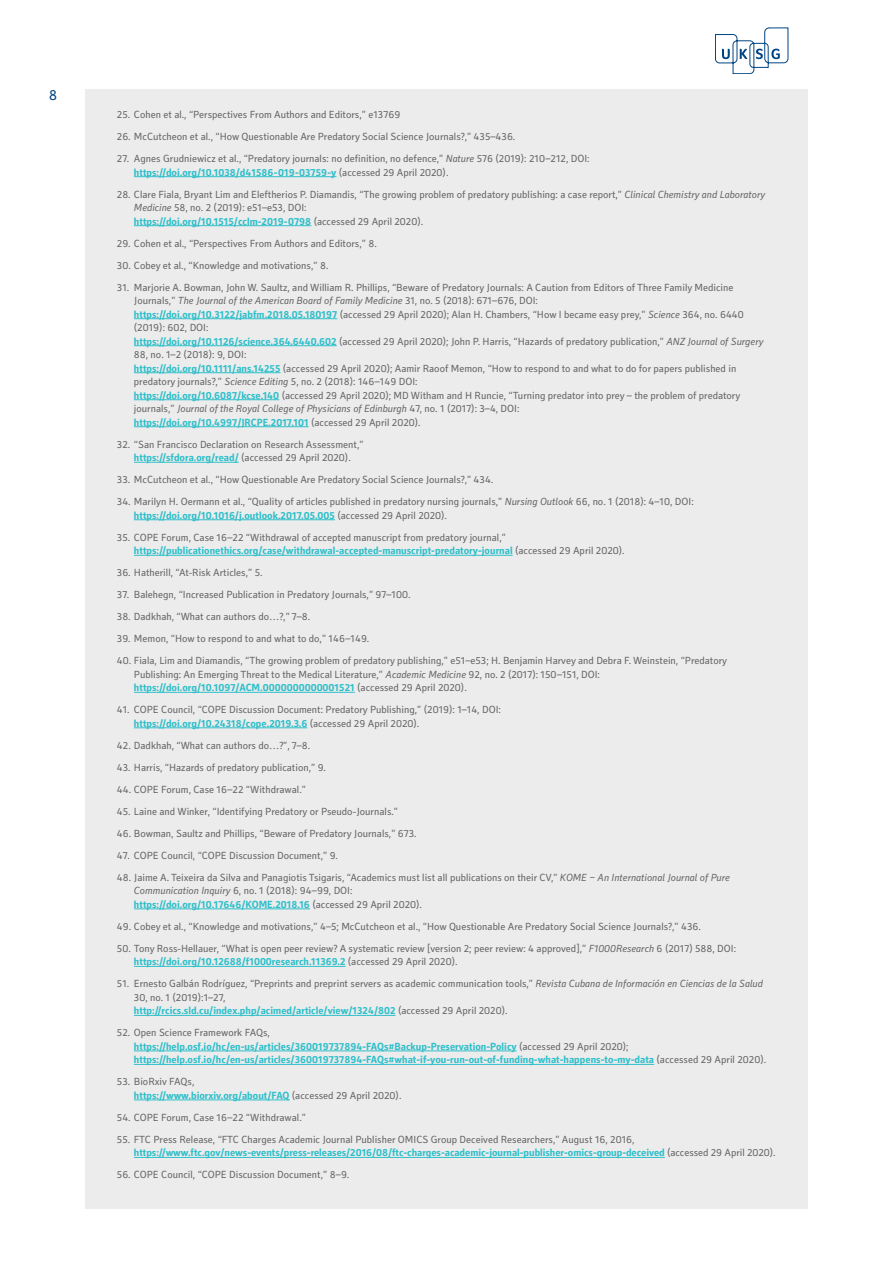
<style>
.page{position:relative;width:893px;height:1263px;background:#fff}
.page>*{position:absolute;margin:0;border:0;box-sizing:border-box;transform-origin:0 0}
.t1{font:15px "Secca Std";color:#014081}
.Reference_List{font:10.5px/13.5px "Secca Std";color:#636366}
.Reference_List-2{font:700 10.5px/13.5px "Secca Std";color:#2fbfca}
.s1{font-style:italic}
.s2{font-weight:700;color:#2fbfca}
.s3{font-weight:400;color:#636366}
</style>
<div class="page">
<svg style="left:715px;top:28px;width:73px;height:46px"></svg>
<div style="left:85px;top:89px;width:723px;height:1120px;background:#ececec"></div>
<hr style="left:134px;top:176px;width:202px;height:1px;background:#2fbfca">
<hr style="left:134px;top:225px;width:177px;height:1px;background:#2fbfca">
<hr style="left:134px;top:318px;width:203px;height:1px;background:#2fbfca">
<hr style="left:134px;top:345px;width:203px;height:1px;background:#2fbfca">
<hr style="left:134px;top:372px;width:146px;height:1px;background:#2fbfca">
<hr style="left:134px;top:399px;width:145px;height:1px;background:#2fbfca">
<hr style="left:134px;top:426px;width:175px;height:1px;background:#2fbfca">
<hr style="left:134px;top:462px;width:105px;height:1px;background:#2fbfca">
<hr style="left:134px;top:519px;width:201px;height:1px;background:#2fbfca">
<hr style="left:134px;top:555px;width:379px;height:1px;background:#2fbfca">
<hr style="left:134px;top:692px;width:221px;height:1px;background:#2fbfca">
<hr style="left:134px;top:727px;width:173px;height:1px;background:#2fbfca">
<hr style="left:134px;top:908px;width:176px;height:1px;background:#2fbfca">
<hr style="left:134px;top:966px;width:211px;height:1px;background:#2fbfca">
<hr style="left:134px;top:1015px;width:262px;height:1px;background:#2fbfca">
<hr style="left:134px;top:1051px;width:383px;height:1px;background:#2fbfca">
<hr style="left:134px;top:1064px;width:520px;height:1px;background:#2fbfca">
<hr style="left:134px;top:1100px;width:155px;height:1px;background:#2fbfca">
<hr style="left:134px;top:1157px;width:531px;height:1px;background:#2fbfca">
<h1 class="t1" style="left:49px;top:87px;width:10px">8</h1>
<p class="Reference_List" style="left:117px;top:108px;width:285px">25. Cohen et al., “Perspectives From Authors and Editors,” e13769</p>
<p class="Reference_List" style="left:117px;top:130px;width:400px">26. McCutcheon et al., “How Questionable Are Predatory Social Science Journals?,” 435–436.</p>
<p class="Reference_List" style="left:134px;top:152px;width:457px;text-indent:-17px">27. Agnes Grudniewicz et al., “Predatory journals: no definition, no defence,” <span class="s1">Nature</span> 576 (2019): 210–212, DOI: <span class="s2">https://doi.org/10.1038/d41586-019-03759-y</span> (accessed 29 April 2020).</p>
<p class="Reference_List" style="left:134px;top:188px;width:633px;text-indent:-17px">28. Clare Fiala, Bryant Lim and Eleftherios P. Diamandis, “The growing problem of predatory publishing: a case report,” <span class="s1">Clinical Chemistry and Laboratory<br>Medicine</span> 58, no. 2 (2019): e51–e53, DOI:<br><span class="s2">https://doi.org/10.1515/cclm-2019-0798</span> (accessed 29 April 2020).</p>
<p class="Reference_List" style="left:117px;top:237px;width:261px">29. Cohen et al., “Perspectives From Authors and Editors,” 8.</p>
<p class="Reference_List" style="left:117px;top:259px;width:213px">30. Cobey et al., “Knowledge and motivations,” 8.</p>
<p class="Reference_List" style="left:134px;top:281px;width:631px;text-indent:-17px">31. Marjorie A. Bowman, John W. Saultz, and William R. Phillips, “Beware of Predatory Journals: A Caution from Editors of Three Family Medicine Journals,” <span class="s1">The Journal of the American Board of Family Medicine</span> 31, no. 5 (2018): 671–676, DOI:<br><span class="s2">https://doi.org/10.3122/jabfm.2018.05.180197</span> (accessed 29 April 2020); Alan H. Chambers, “How I became easy prey,” <span class="s1">Science</span> 364, no. 6440 (2019): 602, DOI:<br><span class="s2">https://doi.org/10.1126/science.364.6440.602</span> (accessed 29 April 2020); John P. Harris, “Hazards of predatory publication,” <span class="s1">ANZ Journal of Surgery </span>88, no. 1–2 (2018): 9, DOI:<br><span class="s2">https://doi.org/10.1111/ans.14255</span> (accessed 29 April 2020); Aamir Raoof Memon, “How to respond to and what to do for papers published in predatory journals?,” <span class="s1">Science Editing</span> 5, no. 2 (2018): 146–149 DOI:<br><span class="s2">https://doi.org/10.6087/kcse.140</span> (accessed 29 April 2020); MD Witham and H Runcie, “Turning predator into prey – the problem of predatory journals,” <span class="s1">Journal of the Royal College of Physicians of Edinburgh</span> 47, no. 1 (2017): 3–4, DOI:<br><span class="s2">https://doi.org/10.4997/JRCPE.2017.101</span> (accessed 29 April 2020).</p>
<p class="Reference_List" style="left:117px;top:438px;width:248px;text-align:center">32. “San Francisco Declaration on Research Assessment,” <span class="s2">https://sfdora.org/read/</span> (accessed 29 April 2020).</p>
<p class="Reference_List" style="left:117px;top:473px;width:378px">33. McCutcheon et al., “How Questionable Are Predatory Social Science Journals?,” 434.</p>
<p class="Reference_List" style="left:134px;top:495px;width:561px;text-indent:-17px">34. Marilyn H. Oermann et al., “Quality of articles published in predatory nursing journals,” <span class="s1">Nursing Outlook</span> 66, no. 1 (2018): 4–10, DOI: <span class="s2">https://doi.org/10.1016/j.outlook.2017.05.005</span> (accessed 29 April 2020).</p>
<p class="Reference_List" style="left:134px;top:531px;width:492px;text-indent:-17px">35. COPE Forum, Case 16–22 “Withdrawal of accepted manuscript from predatory journal,” <span class="s2">https://publicationethics.org/case/withdrawal-accepted-manuscript-predatory-journal</span> (accessed 29 April 2020).</p>
<p class="Reference_List" style="left:117px;top:566px;width:147px">36. Hatherill, “At-Risk Articles,” 5.</p>
<p class="Reference_List" style="left:117px;top:588px;width:295px">37. Balehegn, “Increased Publication in Predatory Journals,” 97–100.</p>
<p class="Reference_List" style="left:117px;top:610px;width:195px">38. Dadkhah, “What can authors do…?,” 7–8.</p>
<p class="Reference_List" style="left:117px;top:632px;width:254px">39. Memon, “How to respond to and what to do,” 146–149.</p>
<p class="Reference_List" style="left:134px;top:654px;width:595px;text-indent:-17px">40. Fiala, Lim and Diamandis, “The growing problem of predatory publishing,” e51–e53; H. Benjamin Harvey and Debra F. Weinstein, “Predatory<br>Publishing: An Emerging Threat to the Medical Literature,” <span class="s1">Academic Medicine</span> 92, no. 2 (2017): 150–151, DOI: <span class="s2">https://doi.org/10.1097/ACM.0000000000001521</span> (accessed 29 April 2020).</p>
<p class="Reference_List" style="left:134px;top:703px;width:368px;text-indent:-17px">41. COPE Council, “COPE Discussion Document: Predatory Publishing,” (2019): 1–14, DOI: <span class="s2">https://doi.org/10.24318/cope.2019.3.6</span> (accessed 29 April 2020).</p>
<p class="Reference_List" style="left:117px;top:739px;width:195px">42. Dadkhah, “What can authors do…?”, 7–8.</p>
<p class="Reference_List" style="left:117px;top:761px;width:210px">43. Harris, “Hazards of predatory publication,” 9.</p>
<p class="Reference_List" style="left:117px;top:783px;width:190px">44. COPE Forum, Case 16–22 “Withdrawal.”</p>
<p class="Reference_List" style="left:117px;top:805px;width:283px">45. Laine and Winker, “Identifying Predatory or Pseudo-Journals.”</p>
<p class="Reference_List" style="left:117px;top:827px;width:301px">46. Bowman, Saultz and Phillips, “Beware of Predatory Journals,” 673.</p>
<p class="Reference_List" style="left:117px;top:849px;width:222px">47. COPE Council, “COPE Discussion Document,” 9.</p>
<p class="Reference_List" style="left:134px;top:871px;width:598px;text-indent:-17px">48. Jaime A. Teixeira da Silva and Panagiotis Tsigaris, “Academics must list all publications on their CV,” <span class="s1">KOME − An International Journal of Pure<br>Communication Inquiry</span> 6, no. 1 (2018): 94–99, DOI:<br><span class="s2">https://doi.org/10.17646/KOME.2018.16</span> (accessed 29 April 2020).</p>
<p class="Reference_List" style="left:117px;top:920px;width:585px">49. Cobey et al., “Knowledge and motivations,” 4–5; McCutcheon et al., “How Questionable Are Predatory Social Science Journals?,” 436.</p>
<p class="Reference_List" style="left:134px;top:942px;width:604px;text-indent:-17px">50. Tony Ross-Hellauer, “What is open peer review? A systematic review [version 2; peer review: 4 approved],” <span class="s1">F1000Research</span> 6 (2017) 588, DOI: <span class="s2">https://doi.org/10.12688/f1000research.11369.2</span> (accessed 29 April 2020).</p>
<p class="Reference_List" style="left:134px;top:977px;width:631px;text-indent:-17px">51. Ernesto Galbán Rodríguez, “Preprints and preprint servers as academic communication tools,” <span class="s1">Revista Cubana de Información en Ciencias de la Salud<br></span>30, no. 1 (2019):1–27,<br><span class="s2">http://rcics.sld.cu/index.php/acimed/article/view/1324/802</span> (accessed 29 April 2020).</p>
<p class="Reference_List-2" style="left:134px;top:1026px;width:634px;text-indent:-17px"><span class="s3">52. Open Science Framework FAQs,<br></span>https://help.osf.io/hc/en-us/articles/360019737894-FAQs#Backup-Preservation-Policy <span class="s3">(accessed 29 April 2020); </span>https://help.osf.io/hc/en-us/articles/360019737894-FAQs#what-if-you-run-out-of-funding-what-happens-to-my-data <span class="s3">(accessed 29 April 2020).</span></p>
<p class="Reference_List" style="left:134px;top:1075px;width:269px;text-indent:-17px">53. BioRxiv FAQs,<br><span class="s2">https://www.biorxiv.org/about/FAQ</span> (accessed 29 April 2020).</p>
<p class="Reference_List" style="left:117px;top:1111px;width:190px">54. COPE Forum, Case 16–22 “Withdrawal.”</p>
<p class="Reference_List" style="left:134px;top:1133px;width:643px;text-indent:-17px">55. FTC Press Release, “FTC Charges Academic Journal Publisher OMICS Group Deceived Researchers,” August 16, 2016, <span class="s2">https://www.ftc.gov/news-events/press-releases/2016/08/ftc-charges-academic-journal-publisher-omics-group-deceived</span> (accessed 29 April 2020).</p>
<p class="Reference_List" style="left:117px;top:1168px;width:234px">56. COPE Council, “COPE Discussion Document,” 8–9.</p>
</div>
